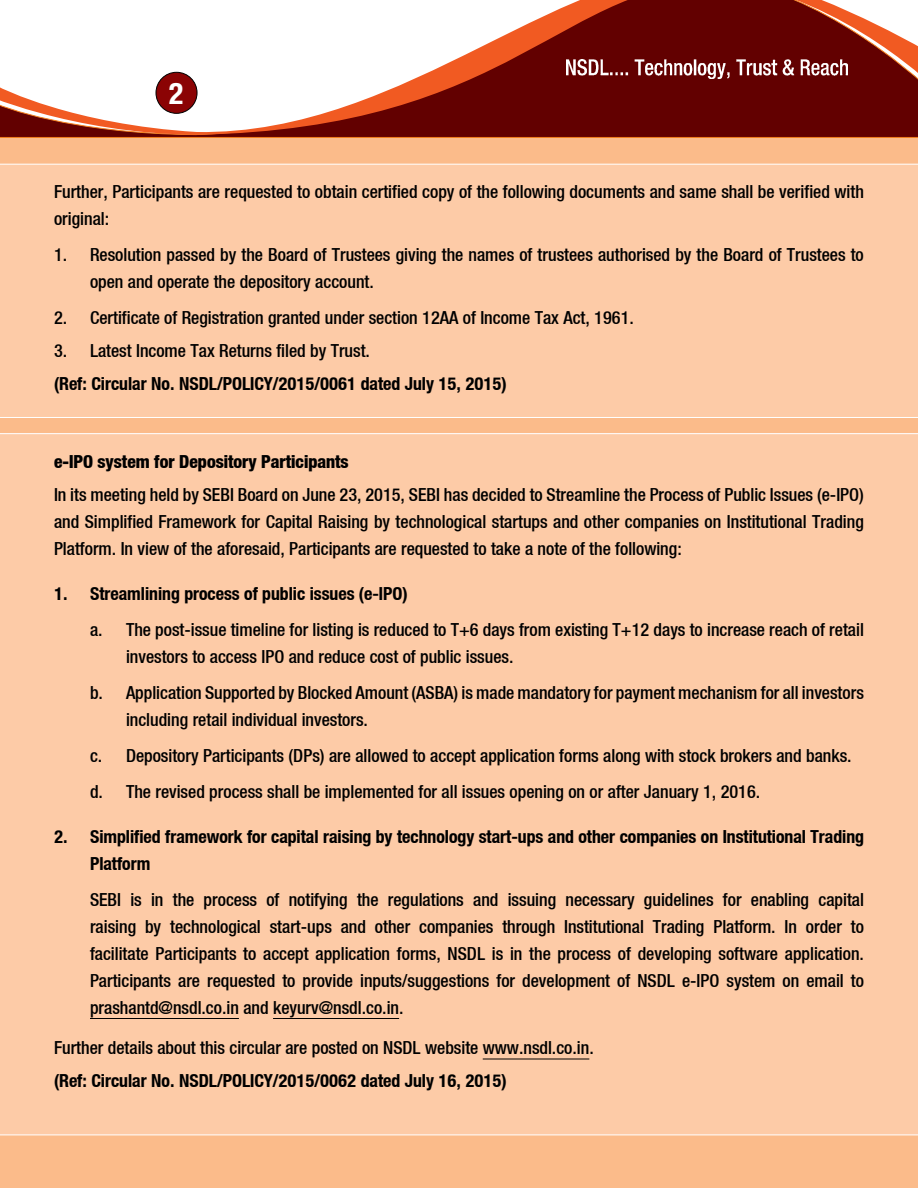
<style>
.page{position:relative;width:918px;height:1188px;background:#fff}
.page>*{position:absolute;margin:0;border:0;box-sizing:border-box;transform-origin:0 0}
.t1{font:30px "Heavenetica Cond 7 Bold SH";color:#fff}
.t2{font:18px/27px "Heavenetica Cond 6 Med SH";color:#000}
.t3{font:18px/27px "Heavenetica Cond 7 Bold SH";color:#000}
.t4{font:18px "Heavenetica Cond 8 Hvy SH";color:#000}
</style>
<div class="page">
<hr style="left:0;top:137px;width:918px;height:1px;background:#f58220">
<div style="left:0;top:138px;width:918px;height:1050px;background:#fbbb8a"></div>
<svg style="left:0;top:0;width:918px;height:136px"></svg>
<div style="left:156px;top:72px;width:41px;height:41px;background:#8b0304;border-radius:50%"></div>
<div style="left:156px;top:72px;width:41px;height:42px;border:1px solid #000;border-radius:50%"></div>
<div style="left:0;top:164px;width:918px;height:254px;background:#fdcba7"></div>
<div style="left:0;top:433px;width:918px;height:702px;background:#fdcba7"></div>
<hr style="left:90px;top:1018px;width:149px;height:1px;background:#000">
<hr style="left:273px;top:1018px;width:126px;height:1px;background:#000">
<hr style="left:483px;top:1059px;width:106px;height:1px;background:#000">
<h1 class="t1" style="left:169px;top:74px;width:16px">2</h1>
<p class="t2" style="left:54px;top:177px;width:811px">Further, Participants are requested to obtain certified copy of the following documents and same shall be verified with original:</p>
<p class="t2" style="left:90px;top:240px;width:775px;text-indent:-36px">1. Resolution passed by the Board of Trustees giving the names of trustees authorised by the Board of Trustees to open and operate the depository account.</p>
<p class="t2" style="left:54px;top:303px;width:581px">2. Certificate of Registration granted under section 12AA of Income Tax Act, 1961.</p>
<p class="t2" style="left:54px;top:336px;width:318px">3. Latest Income Tax Returns filed by Trust.</p>
<p class="t3" style="left:54px;top:370px;width:454px">(Ref: Circular No. NSDL/POLICY/2015/0061 dated July 15, 2015)</p>
<p class="t4" style="left:54px;top:450px;width:296px">e-IPO system for Depository Participants</p>
<p class="t2" style="left:54px;top:480px;width:811px;text-align:justify">In its meeting held by SEBI Board on June 23, 2015, SEBI has decided to Streamline the Process of Public Issues (e-IPO) and Simplified Framework for Capital Raising by technological startups and other companies on Institutional Trading Platform. In view of the aforesaid, Participants are requested to take a note of the following:</p>
<p class="t3" style="left:54px;top:579px;width:355px">1. Streamlining process of public issues (e-IPO)</p>
<p class="t2" style="left:126px;top:615px;width:739px;text-indent:-36px">a. The post-issue timeline for listing is reduced to T+6 days from existing T+12 days to increase reach of retail investors to access IPO and reduce cost of public issues.</p>
<p class="t2" style="left:126px;top:678px;width:739px;text-indent:-36px">b. Application Supported by Blocked Amount (ASBA) is made mandatory for payment mechanism for all investors including retail individual investors.</p>
<p class="t2" style="left:90px;top:737px;width:763px;line-height:36px">c. Depository Participants (DPs) are allowed to accept application forms along with stock brokers and banks. d. The revised process shall be implemented for all issues opening on or after January 1, 2016.</p>
<p class="t3" style="left:90px;top:822px;width:776px;text-indent:-36px">2. Simplified framework for capital raising by technology start-ups and other companies on Institutional Trading<br>Platform</p>
<p class="t2" style="left:90px;top:885px;width:776px;text-align:justify">SEBI is in the process of notifying the regulations and issuing necessary guidelines for enabling capital raising by technological start-ups and other companies through Institutional Trading Platform. In order to facilitate Participants to accept application forms, NSDL is in the process of developing software application.<br>Participants are requested to provide inputs/suggestions for development of NSDL e-IPO system on email to prashantd@nsdl.co.in and keyurv@nsdl.co.in.</p>
<p class="t2" style="left:54px;top:1034px;width:541px">Further details about this circular are posted on NSDL website www.nsdl.co.in.</p>
<p class="t3" style="left:54px;top:1067px;width:454px">(Ref: Circular No. NSDL/POLICY/2015/0062 dated July 16, 2015)</p>
</div>
